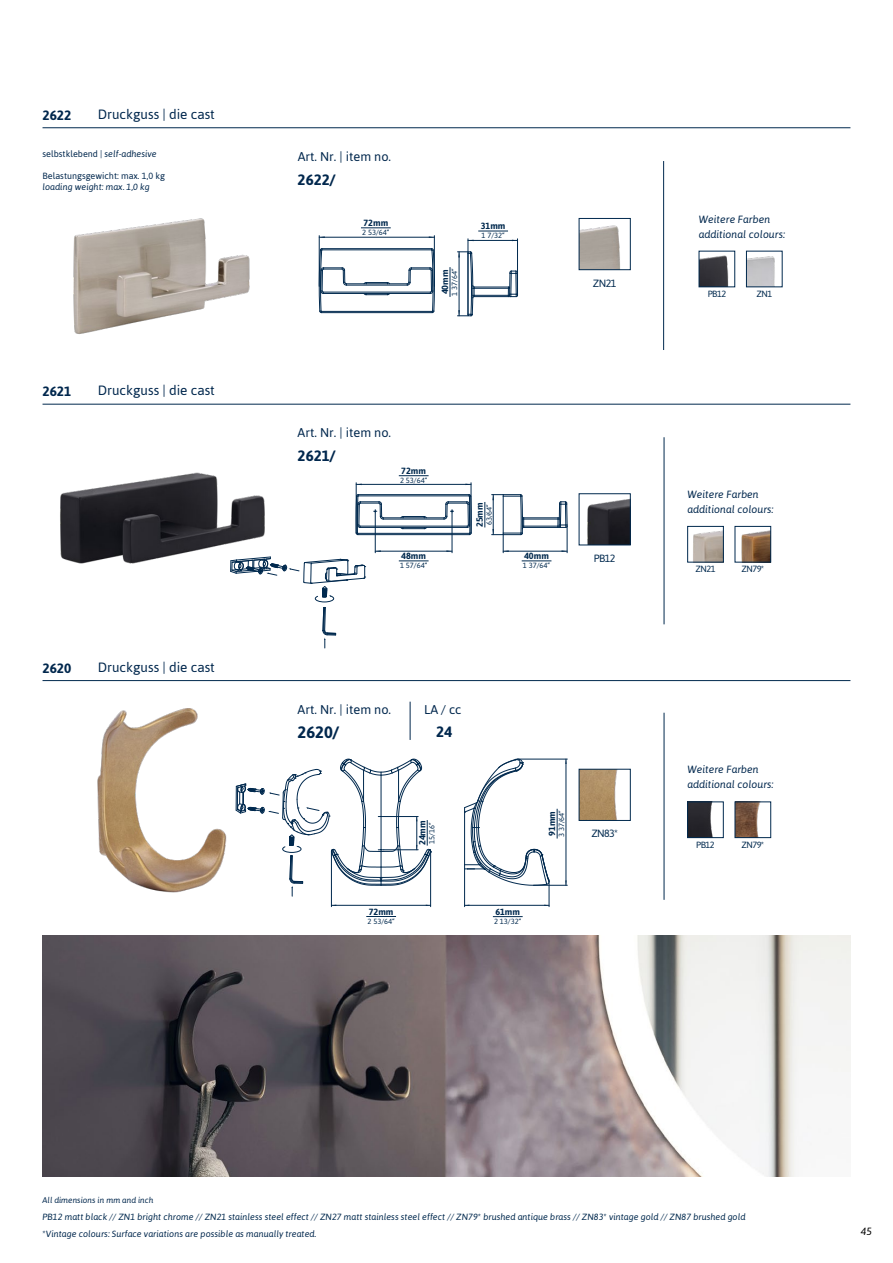
<style>
.page{position:relative;width:893px;height:1263px;background:#fff}
.page>*{position:absolute;margin:0;border:0;box-sizing:border-box;transform-origin:0 0}
.t1{font:700 16.5px "Asap";color:#01274d}
.t2{font:700 15px "Asap";color:#01274d}
.t3{font:13.5px "Asap";color:#01274d}
.t4{font:700 13.5px "Asap";color:#01274d}
.t5{font:12.75px "Asap";color:#01274d}
.t6{font:italic 10.5px/15px "Asap";color:#01274d}
.t7{font:10.5px "Asap";letter-spacing:-.06em;color:#00294e}
.t8{font:italic 10.5px "Asap";color:#000}
.t9{font:italic 9px "Asap";color:#00294e}
.t10{font:italic 9px "Asap";color:#01274d}
.t11{font:700 9px "Asap";color:#00294e}
.t12{font:9px "Asap";color:#01274d}
.t13{font:9px "Asap";letter-spacing:-.06em;color:#00294e}
.t14{font:italic 8.25px "Asap";color:#01274d}
.t15{font:7.5px "Asap";color:#00294e}
.s1{font-style:normal}
</style>
<div class="page">
<hr style="left:468px;top:240px;width:49px;height:1px;background:#00294e">
<hr style="left:468px;top:239px;width:1px;height:75px;background:#00294e">
<hr style="left:517px;top:239px;width:1px;height:56px;background:#00294e">
<hr style="left:474px;top:287px;width:34px;height:1px;background:#00294e">
<hr style="left:474px;top:288px;width:34px;height:1px;background:#00294e">
<hr style="left:474px;top:296px;width:34px;height:1px;background:#00294e">
<hr style="left:474px;top:295px;width:34px;height:1px;background:#00294e">
<svg style="left:508px;top:270px;width:10px;height:27px"></svg>
<svg style="left:457px;top:251px;width:18px;height:66px"></svg>
<hr style="left:319px;top:237px;width:115px;height:1px;background:#00294e">
<hr style="left:434px;top:236px;width:1px;height:50px;background:#00294e">
<hr style="left:319px;top:236px;width:1px;height:50px;background:#00294e">
<svg style="left:319px;top:236px;width:6px;height:2px"></svg>
<svg style="left:319px;top:248px;width:116px;height:65px"></svg>
<hr style="left:503px;top:551px;width:64px;height:1px;background:#00294e">
<hr style="left:524px;top:527px;width:34px;height:1px;background:#00294e">
<hr style="left:524px;top:526px;width:34px;height:1px;background:#00294e">
<hr style="left:524px;top:519px;width:34px;height:1px;background:#00294e">
<hr style="left:524px;top:518px;width:34px;height:1px;background:#00294e">
<svg style="left:558px;top:501px;width:10px;height:52px"></svg>
<svg style="left:492px;top:494px;width:32px;height:59px"></svg>
<hr style="left:356px;top:484px;width:115px;height:1px;background:#00294e">
<hr style="left:471px;top:483px;width:1px;height:50px;background:#00294e">
<hr style="left:356px;top:483px;width:1px;height:50px;background:#00294e">
<hr style="left:375px;top:551px;width:77px;height:1px;background:#00294e">
<hr style="left:452px;top:513px;width:1px;height:40px;background:#00294e">
<hr style="left:375px;top:513px;width:1px;height:40px;background:#00294e">
<svg style="left:375px;top:550px;width:6px;height:2px"></svg>
<svg style="left:446px;top:550px;width:6px;height:2px"></svg>
<svg style="left:356px;top:494px;width:116px;height:41px"></svg>
<svg style="left:279px;top:558px;width:87px;height:90px"></svg>
<hr style="left:331px;top:905px;width:100px;height:1px;background:#00294e">
<hr style="left:430px;top:851px;width:1px;height:56px;background:#00294e">
<hr style="left:331px;top:851px;width:1px;height:56px;background:#00294e">
<hr style="left:566px;top:759px;width:1px;height:126px;background:#00294e">
<hr style="left:534px;top:885px;width:33px;height:1px;background:#00294e">
<hr style="left:518px;top:759px;width:49px;height:1px;background:#00294e">
<svg style="left:464px;top:759px;width:86px;height:148px"></svg>
<img style="left:581px;top:225px;width:39px;height:43px">
<div style="left:579px;top:218px;width:51px;height:52px;border:1px solid #00294e"></div>
<hr style="left:43px;top:404px;width:807px;height:1px;background:#00294e">
<img style="left:587px;top:499px;width:41px;height:44px">
<div style="left:579px;top:494px;width:51px;height:51px;border:1px solid #00294e"></div>
<hr style="left:43px;top:680px;width:807px;height:1px;background:#00294e">
<img style="left:581px;top:771px;width:36px;height:48px">
<div style="left:579px;top:769px;width:51px;height:52px;border:1px solid #00294e"></div>
<hr style="left:43px;top:127px;width:807px;height:1px;background:#00294e">
<hr style="left:664px;top:437px;width:1px;height:187px;background:#00294e">
<img style="left:693px;top:531px;width:28px;height:29px">
<div style="left:687px;top:526px;width:36px;height:36px;border:1px solid #00294e"></div>
<img style="left:741px;top:530px;width:28px;height:30px">
<div style="left:735px;top:526px;width:36px;height:36px;border:1px solid #00294e"></div>
<hr style="left:663px;top:161px;width:1px;height:189px;background:#00294e">
<hr style="left:664px;top:713px;width:1px;height:187px;background:#00294e">
<img style="left:689px;top:804px;width:24px;height:32px">
<div style="left:687px;top:802px;width:36px;height:36px;border:1px solid #00294e"></div>
<img style="left:737px;top:804px;width:23px;height:32px">
<div style="left:735px;top:802px;width:36px;height:36px;border:1px solid #00294e"></div>
<img style="left:701px;top:255px;width:28px;height:30px">
<div style="left:699px;top:251px;width:36px;height:36px;border:1px solid #00294e"></div>
<img style="left:748px;top:256px;width:27px;height:29px">
<img style="left:43px;top:935px;width:807px;height:241px">
<img style="left:73px;top:218px;width:177px;height:116px">
<img style="left:60px;top:472px;width:219px;height:104px">
<img style="left:97px;top:708px;width:139px;height:185px">
<hr style="left:410px;top:702px;width:1px;height:38px;background:#01274d">
<hr style="left:361px;top:228px;width:30px;height:1px;background:#00294e">
<hr style="left:399px;top:475px;width:30px;height:1px;background:#00294e">
<hr style="left:399px;top:561px;width:30px;height:1px;background:#00294e">
<svg style="left:522px;top:561px;width:29px;height:1px"></svg>
<hr style="left:493px;top:916px;width:30px;height:1px;background:#00294e">
<hr style="left:366px;top:916px;width:30px;height:1px;background:#00294e">
<svg style="left:557px;top:809px;width:1px;height:29px"></svg>
<svg style="left:236px;top:759px;width:195px;height:137px"></svg>
<svg style="left:485px;top:502px;width:1px;height:25px"></svg>
<hr style="left:478px;top:231px;width:30px;height:1px;background:#00294e">
<hr style="left:450px;top:267px;width:1px;height:30px;background:#00294e">
<h3 class="t4" style="left:43px;top:107px;width:30px">2622</h3>
<h3 class="t3" style="left:98px;top:106px;width:119px">Druckguss | die cast</h3>
<p class="t10" style="left:43px;top:149px;width:116px"><span class="s1">selbstklebend</span> | self-adhesive</p>
<p class="t12" style="left:43px;top:170px;width:124px">Belastungsgewicht: max. 1,0 kg</p>
<p class="t10" style="left:43px;top:181px;width:109px">loading weight: max. 1,0 kg</p>
<h3 class="t4" style="left:43px;top:384px;width:30px">2621</h3>
<h3 class="t3" style="left:98px;top:383px;width:119px">Druckguss | die cast</h3>
<h3 class="t4" style="left:43px;top:660px;width:30px">2620</h3>
<h3 class="t3" style="left:98px;top:659px;width:119px">Druckguss | die cast</h3>
<h3 class="t5" style="left:298px;top:149px;width:95px">Art. Nr. | item no.</h3>
<h2 class="t2" style="left:298px;top:171px;width:39px">2622/</h2>
<p class="t11" style="left:363px;top:218px;width:26px">72mm</p>
<p class="t15" style="left:362px;top:228px;width:29px">2 53/64“</p>
<p class="t11" style="left:440px;top:294px;width:26px;rotate:-90deg">40mm</p>
<p class="t15" style="left:450px;top:296px;width:29px;rotate:-90deg">1 37/64“</p>
<p class="t11" style="left:481px;top:221px;width:26px">31mm</p>
<p class="t15" style="left:481px;top:231px;width:25px">1 7/32“</p>
<p class="t7" style="left:593px;top:277px;width:25px">ZN21</p>
<h3 class="t5" style="left:298px;top:425px;width:95px">Art. Nr. | item no.</h3>
<h2 class="t2" style="left:298px;top:447px;width:39px">2621/</h2>
<p class="t11" style="left:401px;top:465px;width:26px">72mm</p>
<p class="t15" style="left:400px;top:476px;width:29px">2 53/64“</p>
<p class="t11" style="left:401px;top:551px;width:26px">48mm</p>
<p class="t15" style="left:400px;top:561px;width:29px">1 57/64“</p>
<p class="t11" style="left:475px;top:527px;width:26px;rotate:-90deg">25mm</p>
<p class="t15" style="left:485px;top:525px;width:23px;rotate:-90deg">63/64“</p>
<p class="t11" style="left:524px;top:551px;width:26px">40mm</p>
<p class="t15" style="left:523px;top:561px;width:29px">1 37/64“</p>
<p class="t7" style="left:594px;top:552px;width:23px">PB12</p>
<h3 class="t5" style="left:298px;top:702px;width:95px">Art. Nr. | item no.</h3>
<h1 class="t1" style="left:298px;top:722px;width:43px">2620/</h1>
<h2 class="t2" style="left:436px;top:723px;width:18px">24</h2>
<h3 class="t5" style="left:424px;top:702px;width:39px">LA / cc</h3>
<p class="t11" style="left:417px;top:845px;width:26px;rotate:-90deg">24mm</p>
<p class="t15" style="left:427px;top:843px;width:23px;rotate:-90deg">15/16“</p>
<p class="t11" style="left:369px;top:906px;width:26px">72mm</p>
<p class="t15" style="left:368px;top:917px;width:29px">2 53/64“</p>
<p class="t11" style="left:547px;top:836px;width:26px;rotate:-90deg">91mm</p>
<p class="t15" style="left:557px;top:837px;width:29px;rotate:-90deg">3 37/64“</p>
<p class="t7" style="left:591px;top:827px;width:28px">ZN83*</p>
<p class="t11" style="left:495px;top:906px;width:26px">61mm</p>
<p class="t15" style="left:494px;top:917px;width:29px">2 13/32“</p>
<p class="t6" style="left:699px;top:211px;width:88px">Weitere Farben additional colours:</p>
<p class="t13" style="left:708px;top:289px;width:20px">PB12</p>
<p class="t13" style="left:756px;top:289px;width:17px">ZN1</p>
<p class="t6" style="left:687px;top:486px;width:88px">Weitere Farben additional colours:</p>
<p class="t13" style="left:696px;top:564px;width:22px">ZN21</p>
<p class="t13" style="left:741px;top:564px;width:24px">ZN79*</p>
<p class="t6" style="left:687px;top:762px;width:88px">Weitere Farben additional colours:</p>
<p class="t13" style="left:696px;top:839px;width:20px">PB12</p>
<p class="t13" style="left:741px;top:839px;width:24px">ZN79*</p>
<p class="t14" style="left:42px;top:1196px;width:113px">All dimensions in mm and inch</p>
<p class="t9" style="left:42px;top:1212px;width:704px">PB12 matt black // ZN1 bright chrome // ZN21 stainless steel effect // ZN27 matt stainless steel effect // ZN79* brushed antique brass // ZN83* vintage gold // ZN87 brushed gold</p>
<p class="t10" style="left:42px;top:1229px;width:275px">*Vintage colours: Surface variations are possible as manually treated.</p>
<p class="t8" style="left:861px;top:1225px;width:13px">45</p>
</div>
